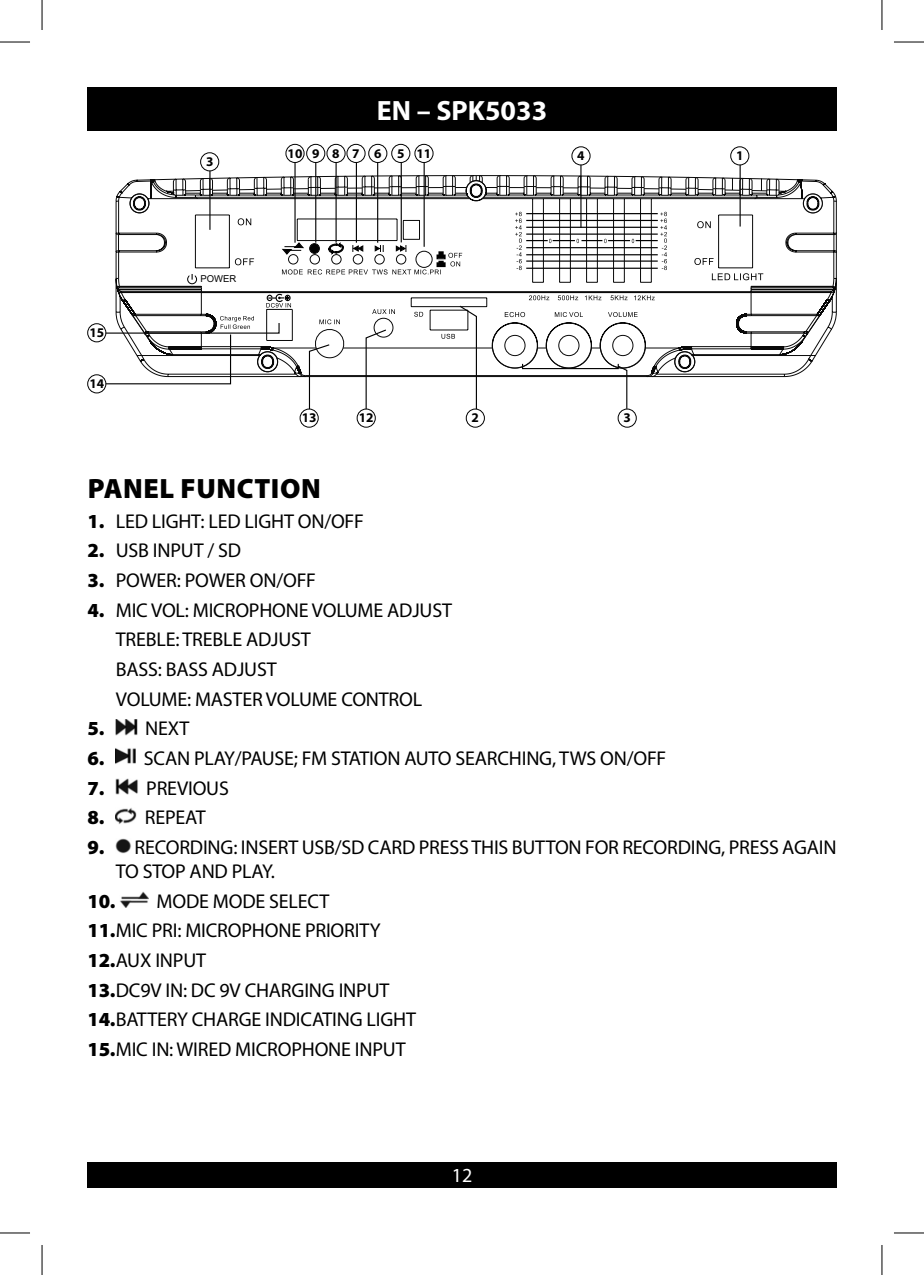
<style>
.page{position:relative;width:924px;height:1275px;background:#fff}
.page>*{position:absolute;margin:0;border:0;box-sizing:border-box;transform-origin:0 0}
.HEADING{font:900 28px "Myriad Pro";letter-spacing:.02em;color:#000}
.t1{font:700 28px "Myriad Pro";color:#fff}
.NUMEROWANE{font:20px/24px "Myriad Pro";letter-spacing:-.01em;color:#000}
.t2{font:20px "Myriad Pro";color:#fff}
.t3{font:700 13.4px "Myriad Pro";color:#000}
.t4{font:700 13.4px "Myriad Pro";letter-spacing:.815em;color:#000}
.t5{font:9.4px "Arial";color:#000}
.s1{font-weight:900}
</style>
<div class="page">
<div style="left:87px;top:87px;width:749px;height:44px;background:#000"></div>
<div style="left:87px;top:1162px;width:749px;height:25px;background:#000"></div>
<img style="left:116px;top:720px;width:21px;height:15px">
<img style="left:116px;top:748px;width:20px;height:16px">
<img style="left:116px;top:778px;width:22px;height:16px">
<img style="left:116px;top:808px;width:21px;height:16px">
<img style="left:116px;top:838px;width:15px;height:16px">
<img style="left:120px;top:891px;width:29px;height:16px">
<svg style="left:104px;top:161px;width:637px;height:253px"></svg>
<svg style="left:118px;top:176px;width:716px;height:200px"></svg>
<svg style="left:151px;top:181px;width:650px;height:18px"></svg>
<svg style="left:414px;top:312px;width:9px;height:5px"></svg>
<svg style="left:441px;top:334px;width:14px;height:5px"></svg>
<svg style="left:372px;top:309px;width:23px;height:5px"></svg>
<svg style="left:319px;top:319px;width:21px;height:5px"></svg>
<svg style="left:220px;top:316px;width:34px;height:13px"></svg>
<svg style="left:711px;top:273px;width:52px;height:7px"></svg>
<svg style="left:235px;top:258px;width:19px;height:7px"></svg>
<svg style="left:237px;top:218px;width:14px;height:7px"></svg>
<svg style="left:697px;top:221px;width:13px;height:7px"></svg>
<svg style="left:694px;top:258px;width:19px;height:7px"></svg>
<svg style="left:187px;top:274px;width:10px;height:10px"></svg>
<svg style="left:554px;top:312px;width:28px;height:5px"></svg>
<svg style="left:607px;top:312px;width:30px;height:5px"></svg>
<svg style="left:266px;top:294px;width:25px;height:13px"></svg>
<svg style="left:515px;top:212px;width:151px;height:58px"></svg>
<svg style="left:528px;top:295px;width:21px;height:5px"></svg>
<svg style="left:557px;top:295px;width:21px;height:5px"></svg>
<svg style="left:584px;top:295px;width:17px;height:5px"></svg>
<svg style="left:610px;top:295px;width:17px;height:5px"></svg>
<svg style="left:633px;top:295px;width:21px;height:5px"></svg>
<svg style="left:282px;top:242px;width:180px;height:32px"></svg>
<svg style="left:504px;top:312px;width:21px;height:5px"></svg>
<div style="left:414px;top:144px;width:19px;height:19px;border:1px solid #000;border-radius:50%"></div>
<div style="left:391px;top:144px;width:19px;height:19px;border:1px solid #000;border-radius:50%"></div>
<div style="left:730px;top:147px;width:18px;height:18px;background:#fff;border-radius:50%"></div>
<div style="left:730px;top:147px;width:18px;height:18px;border:1px solid #000;border-radius:50%"></div>
<div style="left:571px;top:147px;width:18px;height:18px;background:#fff;border-radius:50%"></div>
<div style="left:571px;top:147px;width:19px;height:18px;border:1px solid #000;border-radius:50%"></div>
<div style="left:368px;top:144px;width:19px;height:19px;border:1px solid #000;border-radius:50%"></div>
<div style="left:346px;top:144px;width:19px;height:19px;border:1px solid #000;border-radius:50%"></div>
<div style="left:326px;top:144px;width:19px;height:19px;border:1px solid #000;border-radius:50%"></div>
<div style="left:306px;top:144px;width:19px;height:19px;border:1px solid #000;border-radius:50%"></div>
<div style="left:285px;top:144px;width:19px;height:19px;border:1px solid #000;border-radius:50%"></div>
<div style="left:87px;top:323px;width:19px;height:19px;border:1px solid #000;border-radius:50%"></div>
<div style="left:87px;top:374px;width:19px;height:19px;border:1px solid #000;border-radius:50%"></div>
<div style="left:300px;top:409px;width:18px;height:18px;background:#fff;border-radius:50%"></div>
<div style="left:300px;top:409px;width:18px;height:18px;border:1px solid #000;border-radius:50%"></div>
<div style="left:357px;top:409px;width:18px;height:18px;background:#fff;border-radius:50%"></div>
<div style="left:357px;top:409px;width:18px;height:18px;border:1px solid #000;border-radius:50%"></div>
<div style="left:466px;top:409px;width:18px;height:18px;background:#fff;border-radius:50%"></div>
<div style="left:466px;top:409px;width:18px;height:18px;border:1px solid #000;border-radius:50%"></div>
<div style="left:617px;top:409px;width:19px;height:18px;background:#fff;border-radius:50%"></div>
<div style="left:617px;top:409px;width:19px;height:18px;border:1px solid #000;border-radius:50%"></div>
<div style="left:200px;top:153px;width:19px;height:18px;background:#fff;border-radius:50%"></div>
<div style="left:200px;top:152px;width:19px;height:19px;border:1px solid #000;border-radius:50%"></div>
<hr style="left:0;top:42px;width:30px;height:1px;background:#000">
<hr style="left:893px;top:42px;width:30px;height:1px;background:#000">
<hr style="left:0;top:1232px;width:30px;height:1px;background:#000">
<hr style="left:893px;top:1232px;width:30px;height:1px;background:#000">
<hr style="left:42px;top:0;width:1px;height:30px;background:#000">
<hr style="left:42px;top:1245px;width:1px;height:30px;background:#000">
<hr style="left:881px;top:0;width:1px;height:30px;background:#000">
<hr style="left:881px;top:1245px;width:1px;height:30px;background:#000">
<p class="t3" style="left:89px;top:324px;width:16px">15</p>
<p class="t3" style="left:89px;top:375px;width:16px">14</p>
<p class="t3" style="left:206px;top:153px;width:9px">3</p>
<p class="t5" style="left:200px;top:272px;width:37px">POWER</p>
<h1 class="t1" style="left:376px;top:92px;width:172px">EN – SPK5033</h1>
<p class="t4" style="left:287px;top:144px;width:145px">10987 6 511</p>
<p class="t3" style="left:577px;top:147px;width:9px">4</p>
<p class="t3" style="left:735px;top:147px;width:9px">1</p>
<p class="t3" style="left:301px;top:409px;width:16px">13</p>
<p class="t3" style="left:358px;top:409px;width:16px">12</p>
<p class="t3" style="left:471px;top:409px;width:9px">2</p>
<p class="t3" style="left:623px;top:409px;width:9px">3</p>
<p class="HEADING" style="left:88px;top:470px;width:234px">PANEL FUNCTION</p>
<p class="NUMEROWANE" style="left:87px;top:508px;width:278px"><span class="s1">1.</span> LED LIGHT: LED LIGHT ON/OFF</p>
<p class="NUMEROWANE" style="left:87px;top:538px;width:155px"><span class="s1">2.</span> USB INPUT / SD</p>
<p class="NUMEROWANE" style="left:87px;top:568px;width:230px"><span class="s1">3.</span> POWER: POWER ON/OFF</p>
<p class="NUMEROWANE" style="left:87px;top:597px;width:366px"><span class="s1">4.</span> MIC VOL: MICROPHONE VOLUME ADJUST</p>
<p class="NUMEROWANE" style="left:116px;top:627px;width:196px">TREBLE: TREBLE ADJUST</p>
<p class="NUMEROWANE" style="left:116px;top:657px;width:162px">BASS: BASS ADJUST</p>
<p class="NUMEROWANE" style="left:116px;top:686px;width:308px">VOLUME: MASTER VOLUME CONTROL</p>
<p class="NUMEROWANE" style="left:87px;top:716px;width:103px"><span class="s1">5.</span> NEXT</p>
<p class="NUMEROWANE" style="left:87px;top:746px;width:580px"><span class="s1">6.</span> SCAN PLAY/PAUSE; FM STATION AUTO SEARCHING, TWS ON/OFF</p>
<p class="NUMEROWANE" style="left:87px;top:775px;width:143px"><span class="s1">7.</span> PREVIOUS</p>
<p class="NUMEROWANE" style="left:87px;top:805px;width:120px"><span class="s1">8.</span> REPEAT</p>
<p class="NUMEROWANE" style="left:116px;top:835px;width:722px;text-indent:-28px"><span class="s1">9.</span> RECORDING: INSERT USB/SD CARD PRESS THIS BUTTON FOR RECORDING, PRESS AGAIN<br>TO STOP AND PLAY.</p>
<p class="NUMEROWANE" style="left:87px;top:888px;width:243px"><span class="s1">10.</span> MODE MODE SELECT</p>
<p class="NUMEROWANE" style="left:87px;top:918px;width:294px"><span class="s1">11.</span>MIC PRI: MICROPHONE PRIORITY</p>
<p class="NUMEROWANE" style="left:87px;top:948px;width:120px"><span class="s1">12.</span>AUX INPUT</p>
<p class="NUMEROWANE" style="left:87px;top:977px;width:303px"><span class="s1">13.</span>DC9V IN: DC 9V CHARGING INPUT</p>
<p class="NUMEROWANE" style="left:87px;top:1007px;width:330px"><span class="s1">14.</span>BATTERY CHARGE INDICATING LIGHT</p>
<p class="NUMEROWANE" style="left:87px;top:1037px;width:319px"><span class="s1">15.</span>MIC IN: WIRED MICROPHONE INPUT</p>
<p class="t2" style="left:451px;top:1163px;width:22px">12</p>
</div>
